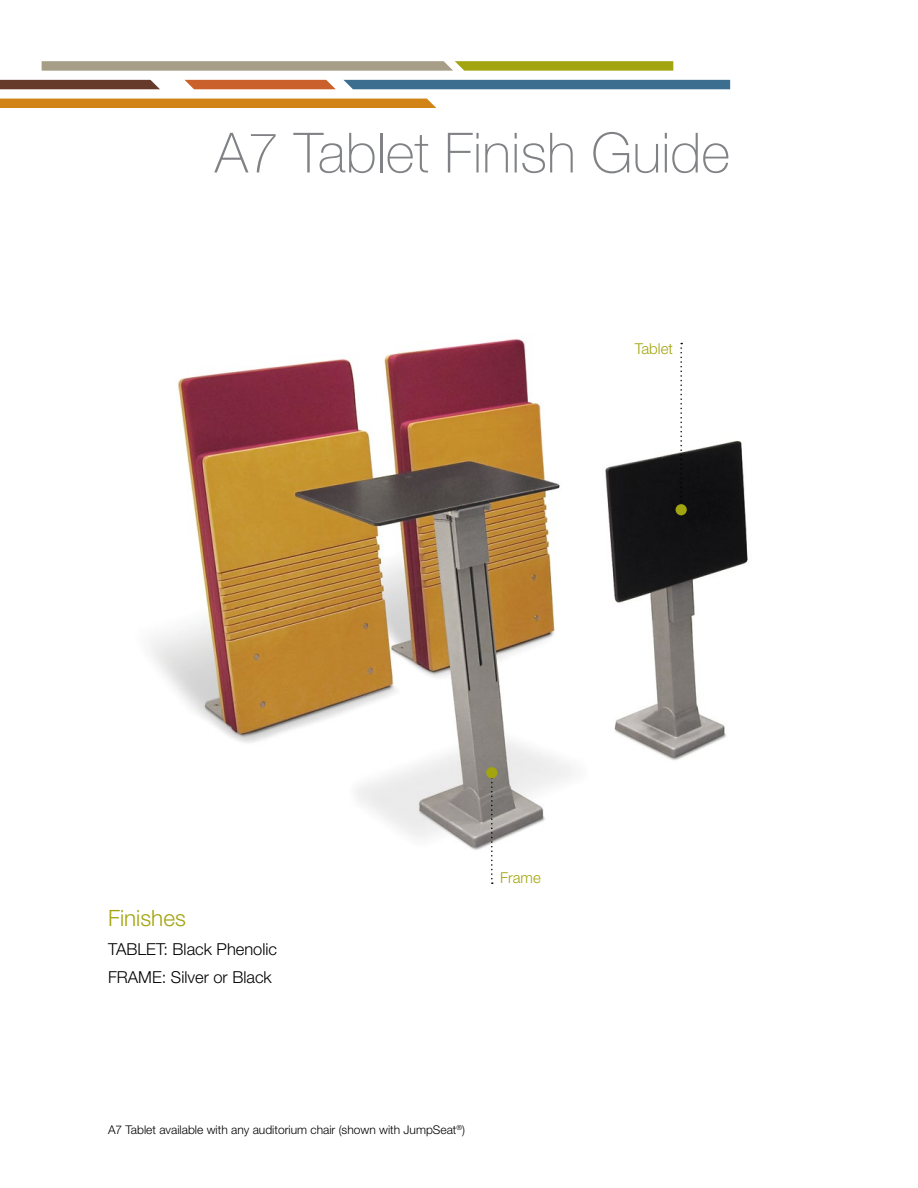
<style>
.page{position:relative;width:918px;height:1188px;background:#fff}
.page>*{position:absolute;margin:0;border:0;box-sizing:border-box;transform-origin:0 0}
.t1{font:100 55.5px "Helvetica Neue LT Std";color:#808285}
.t2{font:300 22.5px "Helvetica Neue LT Std";color:#a3a510}
.t3{font:300 16.5px/28.5px "Helvetica Neue LT Std";color:#000}
.t4{font:300 15px "Helvetica Neue LT Std";color:#a3a510}
.t5{font:300 12px "Helvetica Neue LT Std";color:#000}
</style>
<div class="page">
<img style="left:151px;top:339px;width:597px;height:511px">
<div style="left:0;top:99px;width:436px;height:9px;background:#d18316"></div>
<svg style="left:0;top:80px;width:160px;height:9px"></svg>
<svg style="left:185px;top:80px;width:151px;height:9px"></svg>
<div style="left:343px;top:80px;width:387px;height:9px;background:#3b6e8f"></div>
<svg style="left:42px;top:61px;width:631px;height:10px;background:#aba669"></svg>
<svg style="left:680px;top:343px;width:2px;height:161px"></svg>
<svg style="left:491px;top:778px;width:2px;height:106px"></svg>
<div style="left:676px;top:504px;width:11px;height:11px;background:#a3a510;border-radius:50%"></div>
<div style="left:486px;top:767px;width:11px;height:11px;background:#a3a510;border-radius:50%"></div>
<h1 class="t1" style="left:215px;top:121px;width:517px">A7 Tablet Finish Guide</h1>
<p class="t4" style="left:635px;top:339px;width:40px">Tablet</p>
<h2 class="t2" style="left:108px;top:905px;width:79px">Finishes</h2>
<h3 class="t3" style="left:108px;top:934px;width:171px">TABLET: Black Phenolic<br>FRAME: Silver or Black</h3>
<p class="t4" style="left:500px;top:869px;width:42px">Frame</p>
<p class="t5" style="left:108px;top:1122px;width:359px">A7 Tablet available with any auditorium chair (shown with JumpSeat<sup>®</sup>)</p>
</div>
